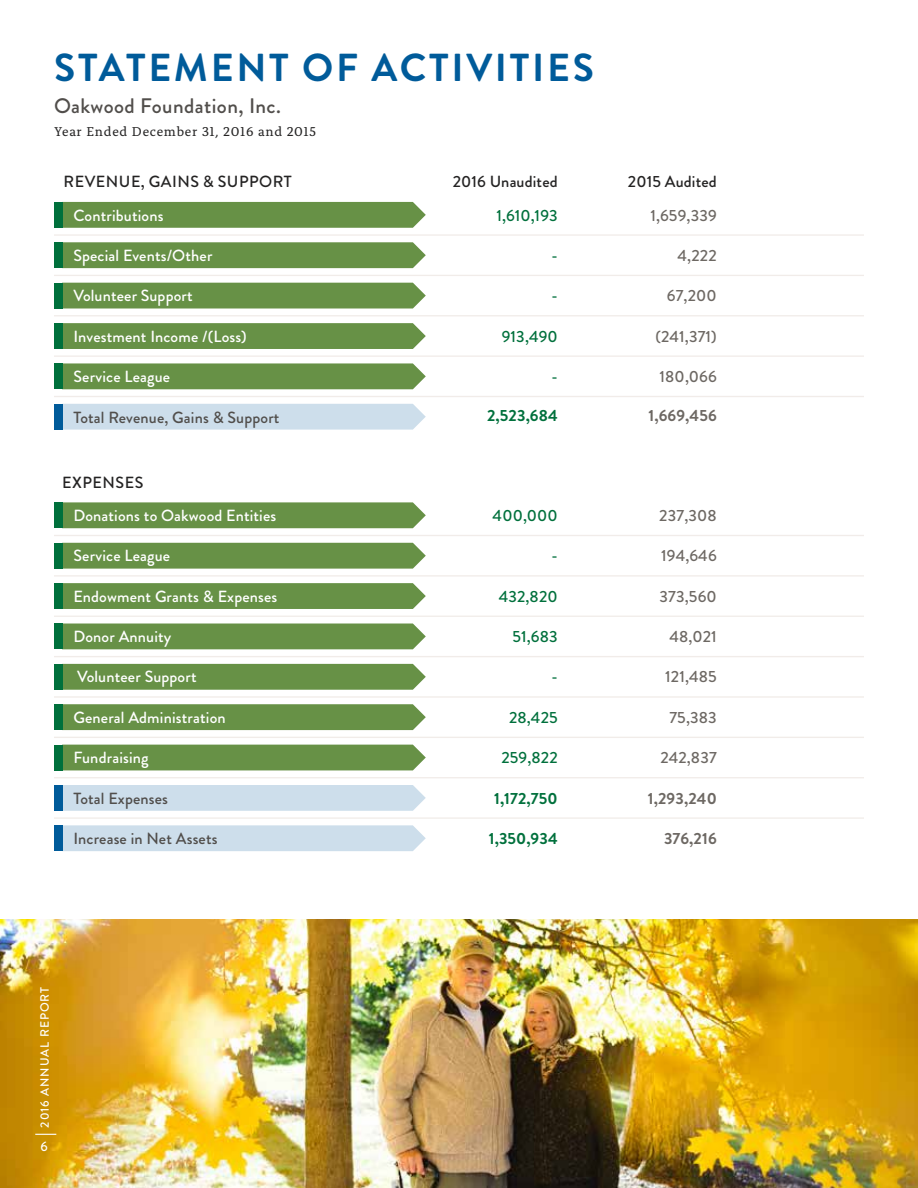
<style>
.page{position:relative;width:918px;height:1188px;background:#fff}
.page>*{position:absolute;margin:0;border:0;box-sizing:border-box;transform-origin:0 0}
.t1{font:700 39px "Brandon Grotesque";letter-spacing:.07em;color:#005b9a}
.t2{font:500 21px "Brandon Grotesque";letter-spacing:.02em;color:#514e4b}
.t3{font:500 16.2px "Brandon Grotesque";letter-spacing:.01em;color:#fff}
.t4{font:500 16.2px "Brandon Grotesque";letter-spacing:.01em;color:#6d6863}
.t5{font:500 16.2px "Brandon Grotesque";letter-spacing:.01em;color:#514e4b}
.t6{font:500 16.2px "Brandon Grotesque";letter-spacing:.01em;color:#00703c}
.t7{font:500 16.2px "Brandon Grotesque";letter-spacing:.03em;color:#242323}
.t8{font:700 16.2px "Brandon Grotesque";letter-spacing:.01em;color:#00703c}
.t9{font:700 16.2px "Brandon Grotesque";letter-spacing:.01em;color:#6d6863}
.t10{font:500 16.2px "Brandon Grotesque";letter-spacing:.01em;color:#242323}
.t11{font:13.5px "Alda OT";letter-spacing:.05em;color:#242323}
.t12{font:500 13.5px "Brandon Grotesque";color:#fff}
.t13{font:500 12px "Brandon Grotesque";letter-spacing:.08em;color:#fff}
</style>
<div class="page">
<div style="left:62px;top:404px;width:364px;height:26px;background:#cddeeb"></div>
<div style="left:54px;top:404px;width:8px;height:26px;background:#005b9a"></div>
<div style="left:62px;top:202px;width:364px;height:26px;background:#679146"></div>
<div style="left:62px;top:242px;width:364px;height:26px;background:#679146"></div>
<div style="left:62px;top:283px;width:364px;height:26px;background:#679146"></div>
<div style="left:62px;top:363px;width:364px;height:26px;background:#679146"></div>
<div style="left:62px;top:323px;width:364px;height:26px;background:#679146"></div>
<hr style="left:54px;top:234px;width:810px;height:2px;background:#efe9e5">
<hr style="left:54px;top:275px;width:810px;height:1px;background:#efe9e5">
<hr style="left:54px;top:315px;width:810px;height:1px;background:#efe9e5">
<hr style="left:54px;top:396px;width:810px;height:1px;background:#efe9e5">
<hr style="left:54px;top:355px;width:810px;height:2px;background:#efe9e5">
<div style="left:54px;top:202px;width:8px;height:26px;background:#00703c"></div>
<div style="left:54px;top:242px;width:8px;height:26px;background:#00703c"></div>
<div style="left:54px;top:283px;width:8px;height:26px;background:#00703c"></div>
<div style="left:54px;top:363px;width:8px;height:26px;background:#00703c"></div>
<div style="left:54px;top:323px;width:8px;height:26px;background:#00703c"></div>
<div style="left:62px;top:502px;width:364px;height:26px;background:#679146"></div>
<div style="left:62px;top:543px;width:364px;height:26px;background:#679146"></div>
<div style="left:62px;top:664px;width:364px;height:26px;background:#679146"></div>
<div style="left:62px;top:583px;width:364px;height:26px;background:#679146"></div>
<div style="left:62px;top:704px;width:364px;height:26px;background:#679146"></div>
<div style="left:62px;top:624px;width:364px;height:25px;background:#679146"></div>
<div style="left:62px;top:745px;width:364px;height:25px;background:#679146"></div>
<div style="left:62px;top:785px;width:364px;height:26px;background:#cddeeb"></div>
<hr style="left:54px;top:535px;width:810px;height:1px;background:#efe9e5">
<hr style="left:54px;top:656px;width:810px;height:1px;background:#efe9e5">
<hr style="left:54px;top:575px;width:810px;height:2px;background:#efe9e5">
<hr style="left:54px;top:696px;width:810px;height:2px;background:#efe9e5">
<hr style="left:54px;top:616px;width:810px;height:1px;background:#efe9e5">
<hr style="left:54px;top:737px;width:810px;height:1px;background:#efe9e5">
<hr style="left:54px;top:777px;width:810px;height:1px;background:#efe9e5">
<div style="left:54px;top:502px;width:8px;height:26px;background:#00703c"></div>
<div style="left:54px;top:543px;width:8px;height:26px;background:#00703c"></div>
<div style="left:54px;top:664px;width:8px;height:26px;background:#00703c"></div>
<div style="left:54px;top:583px;width:8px;height:26px;background:#00703c"></div>
<div style="left:54px;top:704px;width:8px;height:26px;background:#00703c"></div>
<div style="left:54px;top:624px;width:8px;height:25px;background:#00703c"></div>
<div style="left:54px;top:745px;width:8px;height:25px;background:#00703c"></div>
<div style="left:54px;top:785px;width:8px;height:26px;background:#005b9a"></div>
<div style="left:62px;top:825px;width:364px;height:26px;background:#cddeeb"></div>
<hr style="left:54px;top:817px;width:810px;height:2px;background:#efe9e5">
<div style="left:54px;top:825px;width:8px;height:26px;background:#005b9a"></div>
<img style="left:0;top:919px;width:918px;height:269px">
<svg style="left:35px;top:1134px;width:21px;height:1px"></svg>
<h1 class="t1" style="left:54px;top:41px;width:541px">STATEMENT OF ACTIVITIES</h1>
<p class="t2" style="left:54px;top:91px;width:228px">Oakwood Foundation, Inc.</p>
<p class="t11" style="left:54px;top:126px;width:264px">Year Ended December 31, 2016 and 2015</p>
<p class="t7" style="left:64px;top:171px;width:230px">REVENUE, GAINS &amp; SUPPORT</p>
<p class="t10" style="left:453px;top:171px;width:107px">2016 Unaudited</p>
<p class="t10" style="left:628px;top:171px;width:90px">2015 Audited</p>
<p class="t3" style="left:73px;top:204px;width:92px">Contributions</p>
<p class="t6" style="left:496px;top:204px;width:63px">1,610,193</p>
<p class="t4" style="left:650px;top:204px;width:68px">1,659,339</p>
<p class="t6" style="left:551px;top:244px;width:8px">-</p>
<p class="t4" style="left:678px;top:244px;width:41px">4,222</p>
<p class="t6" style="left:551px;top:284px;width:8px">-</p>
<p class="t4" style="left:667px;top:284px;width:51px">67,200</p>
<p class="t3" style="left:73px;top:244px;width:140px">Special Events/Other</p>
<p class="t3" style="left:73px;top:284px;width:121px">Volunteer Support</p>
<p class="t3" style="left:73px;top:325px;width:175px">Investment Income /(Loss)</p>
<p class="t6" style="left:502px;top:325px;width:58px">913,490</p>
<p class="t4" style="left:656px;top:325px;width:63px">(241,371)</p>
<p class="t3" style="left:73px;top:365px;width:98px">Service League</p>
<p class="t6" style="left:551px;top:365px;width:8px">-</p>
<p class="t4" style="left:660px;top:365px;width:59px">180,066</p>
<p class="t5" style="left:73px;top:406px;width:208px">Total Revenue, Gains &amp; Support</p>
<p class="t8" style="left:487px;top:404px;width:72px">2,523,684</p>
<p class="t9" style="left:649px;top:404px;width:70px">1,669,456</p>
<p class="t7" style="left:62px;top:471px;width:83px">EXPENSES</p>
<p class="t3" style="left:73px;top:504px;width:204px">Donations to Oakwood Entities</p>
<p class="t6" style="left:493px;top:504px;width:67px">400,000</p>
<p class="t4" style="left:659px;top:504px;width:59px">237,308</p>
<p class="t6" style="left:551px;top:545px;width:8px">-</p>
<p class="t4" style="left:661px;top:545px;width:57px">194,646</p>
<p class="t3" style="left:73px;top:545px;width:98px">Service League</p>
<p class="t3" style="left:73px;top:585px;width:206px">Endowment Grants &amp; Expenses</p>
<p class="t6" style="left:499px;top:585px;width:61px">432,820</p>
<p class="t4" style="left:660px;top:585px;width:59px">373,560</p>
<p class="t3" style="left:73px;top:625px;width:99px">Donor Annuity</p>
<p class="t6" style="left:513px;top:625px;width:47px">51,683</p>
<p class="t4" style="left:670px;top:625px;width:49px">48,021</p>
<p class="t3" style="left:77px;top:666px;width:121px">Volunteer Support</p>
<p class="t6" style="left:551px;top:666px;width:8px">-</p>
<p class="t4" style="left:665px;top:666px;width:53px">121,485</p>
<p class="t3" style="left:73px;top:706px;width:154px">General Administration</p>
<p class="t6" style="left:509px;top:706px;width:50px">28,425</p>
<p class="t4" style="left:669px;top:706px;width:49px">75,383</p>
<p class="t3" style="left:73px;top:746px;width:77px">Fundraising</p>
<p class="t5" style="left:73px;top:787px;width:96px">Total Expenses</p>
<p class="t5" style="left:73px;top:827px;width:146px">Increase in Net Assets</p>
<p class="t8" style="left:489px;top:827px;width:71px">1,350,934</p>
<p class="t9" style="left:664px;top:827px;width:54px">376,216</p>
<p class="t6" style="left:501px;top:746px;width:58px">259,822</p>
<p class="t4" style="left:660px;top:746px;width:58px">242,837</p>
<p class="t8" style="left:494px;top:787px;width:65px">1,172,750</p>
<p class="t9" style="left:648px;top:787px;width:70px">1,293,240</p>
<p class="t13" style="left:37px;top:1128px;width:142px;rotate:-90deg">2016 ANNUAL REPORT</p>
<p class="t12" style="left:41px;top:1137px;width:9px">6</p>
</div>
